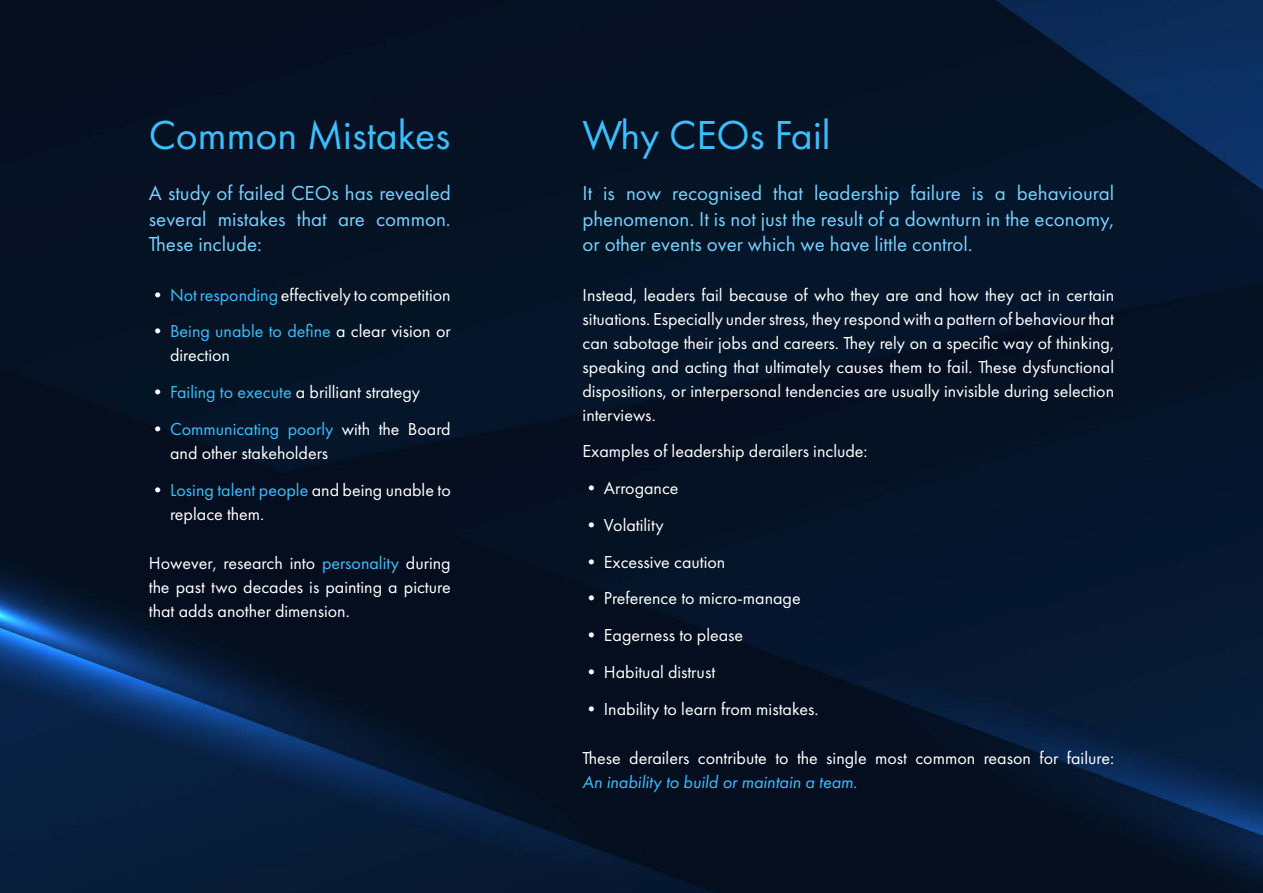
<style>
.page{position:relative;width:1263px;height:893px;background:#fff}
.page>*{position:absolute;margin:0;border:0;box-sizing:border-box;transform-origin:0 0}
.t1{font:42px "Futura PT";color:#3cbfff}
.t2{font:21px/25.5px "Futura PT";color:#77d2ff;text-align:justify}
.t3{font:18px/24px "Futura PT";color:#fff}
.t4{font:italic 18px "Futura PT";color:#3cbfff}
.s1{color:#3cbfff}
</style>
<div class="page">
<img style="left:0;top:0;width:1263px;height:893px">
<h1 class="t1" style="left:149px;top:110px;width:303px">Common Mistakes</h1>
<p class="t2" style="left:149px;top:180px;width:303px">A study of failed CEOs has revealed several mistakes that are common.<br>These include:</p>
<p class="t3" style="left:149px;top:282px;width:303px">• <span class="s1">Not responding</span> effectively to competition</p>
<p class="t3" style="left:170px;top:319px;width:282px;text-indent:-21px">• <span class="s1">Being unable to define</span> a clear vision or direction</p>
<p class="t3" style="left:149px;top:380px;width:273px">• <span class="s1">Failing to execute</span> a brilliant strategy</p>
<p class="t3" style="left:170px;top:417px;width:282px;text-indent:-21px">• <span class="s1">Communicating poorly</span> with the Board and other stakeholders</p>
<p class="t3" style="left:170px;top:477px;width:282px;text-indent:-21px">• <span class="s1">Losing talent people</span> and being unable to replace them.</p>
<p class="t3" style="left:149px;top:551px;width:303px;text-align:justify">However, research into <span class="s1">personality</span> during the past two decades is painting a picture that adds another dimension.</p>
<h1 class="t1" style="left:583px;top:110px;width:249px">Why CEOs Fail</h1>
<p class="t2" style="left:583px;top:180px;width:533px">It is now recognised that leadership failure is a behavioural phenomenon. It is not just the result of a downturn in the economy, or other events over which we have little control.</p>
<p class="t3" style="left:583px;top:282px;width:533px;text-align:justify">Instead, leaders fail because of who they are and how they act in certain situations. Especially under stress, they respond with a pattern of behaviour that can sabotage their jobs and careers. They rely on a specific way of thinking, speaking and acting that ultimately causes them to fail. These dysfunctional dispositions, or interpersonal tendencies are usually invisible during selection interviews.</p>
<p class="t3" style="left:583px;top:439px;width:287px">Examples of leadership derailers include:</p>
<p class="t3" style="left:583px;top:476px;width:98px">• Arrogance</p>
<p class="t3" style="left:583px;top:513px;width:83px">• Volatility</p>
<p class="t3" style="left:583px;top:549px;width:144px">• Excessive caution</p>
<p class="t3" style="left:583px;top:586px;width:220px">• Preference to micro-manage</p>
<p class="t3" style="left:583px;top:623px;width:162px">• Eagerness to please</p>
<p class="t3" style="left:583px;top:660px;width:134px">• Habitual distrust</p>
<p class="t3" style="left:583px;top:696px;width:237px">• Inability to learn from mistakes.</p>
<p class="t3" style="left:583px;top:746px;width:533px">These derailers contribute to the single most common reason for failure:</p>
<p class="t4" style="left:583px;top:771px;width:276px">An inability to build or maintain a team.</p>
</div>
